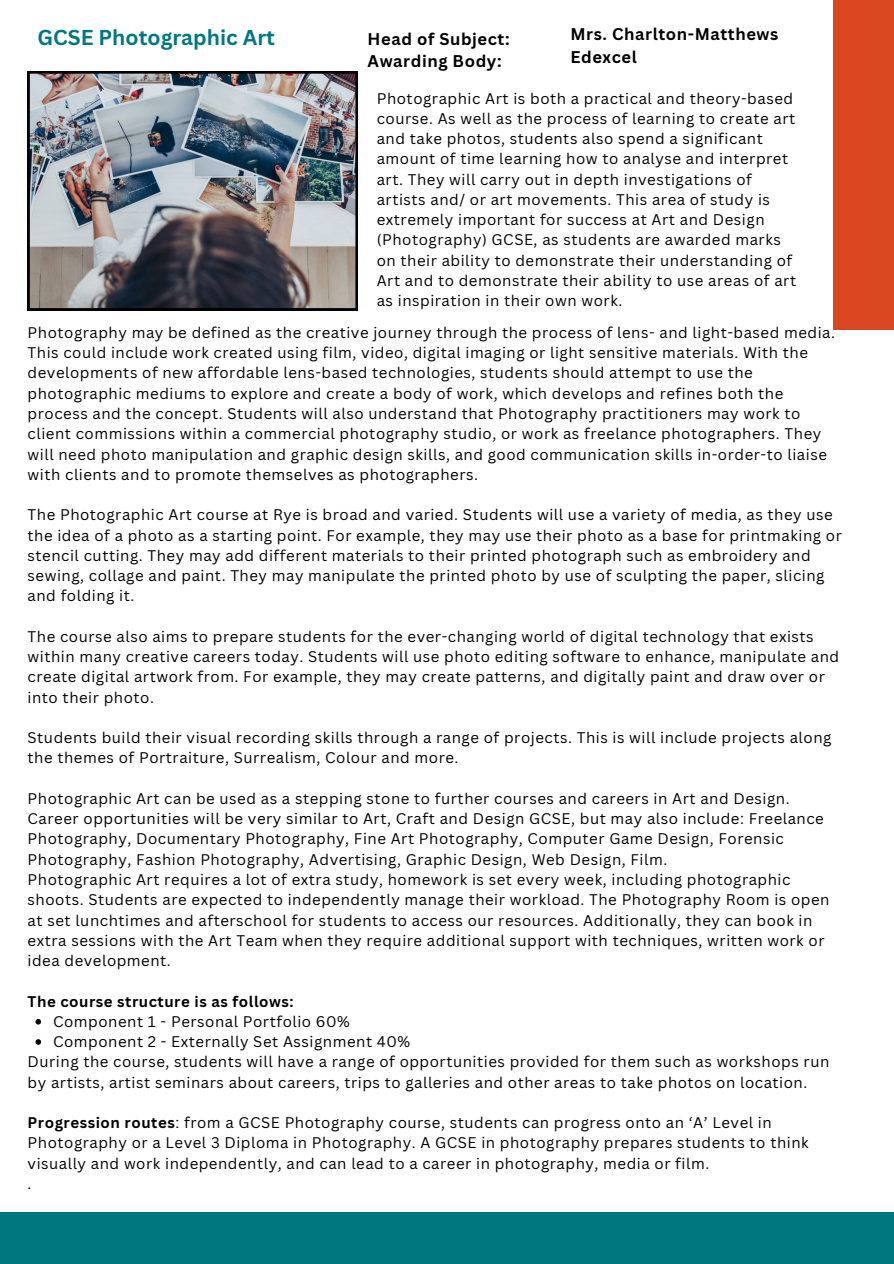
<style>
.page{position:relative;width:894px;height:1264px;background:#fff}
.page>*{position:absolute;margin:0;border:0;box-sizing:border-box;transform-origin:0 0}
.t1{font:700 21px "Canva Sans";color:#00777e}
.t2{font:700 16.5px/22.5px "Canva Sans";letter-spacing:.035em;color:#000}
.t3{font:15px/20.2px "Canva Sans";letter-spacing:.035em;color:#000}
.t4{font:700 15px "Canva Sans";letter-spacing:.035em;color:#000}
.s1{font-weight:700}
</style>
<div class="page">
<div style="left:833px;top:0;width:60px;height:329px;background:#d94721"></div>
<div style="left:0;top:1212px;width:893px;height:51px;background:#00777e"></div>
<svg style="left:35px;top:1018px;width:6px;height:6px"></svg>
<svg style="left:35px;top:1039px;width:6px;height:5px"></svg>
<img style="left:28px;top:71px;width:329px;height:239px">
<h1 class="t1" style="left:38px;top:22px;width:239px">GCSE Photographic Art</h1>
<p class="t2" style="left:367px;top:27px;width:143px">Head of Subject:<br>Awarding Body:</p>
<p class="t2" style="left:570px;top:23px;width:209px">Mrs. Charlton-Matthews<br>Edexcel</p>
<p class="t3" style="left:376px;top:88px;width:421px">Photographic Art is both a practical and theory-based course. As well as the process of learning to create art and take photos, students also spend a significant amount of time learning how to analyse and interpret art. They will carry out in depth investigations of artists and/ or art movements. This area of study is extremely important for success at Art and Design (Photography) GCSE, as students are awarded marks on their ability to demonstrate their understanding of Art and to demonstrate their ability to use areas of art as inspiration in their own work.</p>
<p class="t3" style="left:28px;top:322px;width:808px">Photography may be defined as the creative journey through the process of lens- and light-based media.<br>This could include work created using film, video, digital imaging or light sensitive materials. With the developments of new affordable lens-based technologies, students should attempt to use the photographic mediums to explore and create a body of work, which develops and refines both the process and the concept. Students will also understand that Photography practitioners may work to client commissions within a commercial photography studio, or work as freelance photographers. They will need photo manipulation and graphic design skills, and good communication skills in-order-to liaise with clients and to promote themselves as photographers.</p>
<p class="t3" style="left:28px;top:504px;width:815px">The Photographic Art course at Rye is broad and varied. Students will use a variety of media, as they use the idea of a photo as a starting point. For example, they may use their photo as a base for printmaking or stencil cutting. They may add different materials to their printed photograph such as embroidery and sewing, collage and paint. They may manipulate the printed photo by use of sculpting the paper, slicing and folding it.</p>
<p class="t3" style="left:28px;top:626px;width:812px">The course also aims to prepare students for the ever-changing world of digital technology that exists within many creative careers today. Students will use photo editing software to enhance, manipulate and create digital artwork from. For example, they may create patterns, and digitally paint and draw over or into their photo.</p>
<p class="t3" style="left:28px;top:727px;width:805px">Students build their visual recording skills through a range of projects. This is will include projects along the themes of Portraiture, Surrealism, Colour and more.</p>
<p class="t3" style="left:28px;top:788px;width:803px">Photographic Art can be used as a stepping stone to further courses and careers in Art and Design.<br>Career opportunities will be very similar to Art, Craft and Design GCSE, but may also include: Freelance Photography, Documentary Photography, Fine Art Photography, Computer Game Design, Forensic Photography, Fashion Photography, Advertising, Graphic Design, Web Design, Film.<br>Photographic Art requires a lot of extra study, homework is set every week, including photographic shoots. Students are expected to independently manage their workload. The Photography Room is open at set lunchtimes and afterschool for students to access our resources. Additionally, they can book in extra sessions with the Art Team when they require additional support with techniques, written work or idea development.</p>
<p class="t4" style="left:28px;top:990px;width:267px">The course structure is as follows:</p>
<p class="t3" style="left:53px;top:1010px;width:298px">Component 1 - Personal Portfolio 60%</p>
<p class="t3" style="left:53px;top:1031px;width:358px">Component 2 - Externally Set Assignment 40%</p>
<p class="t3" style="left:28px;top:1051px;width:803px">During the course, students will have a range of opportunities provided for them such as workshops run</p>
<p class="t3" style="left:28px;top:1071px;width:781px">by artists, artist seminars about careers, trips to galleries and other areas to take photos on location.</p>
<p class="t3" style="left:28px;top:1112px;width:782px"><span class="s1">Progression routes</span>: from a GCSE Photography course, students can progress onto an ‘A’ Level in Photography or a Level 3 Diploma in Photography. A GCSE in photography prepares students to think visually and work independently, and can lead to a career in photography, media or film.<br>.</p>
</div>
